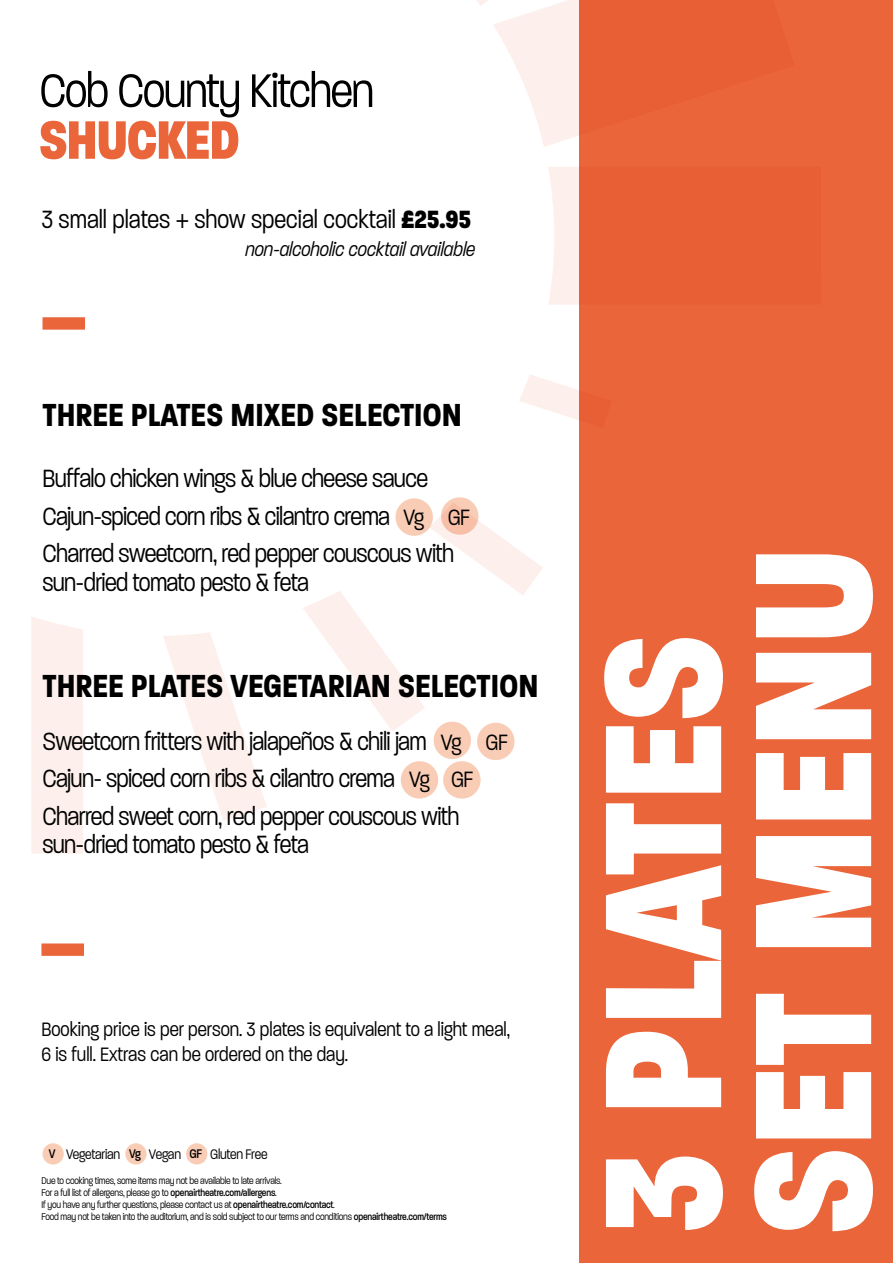
<style>
.page{position:relative;width:893px;height:1263px;background:#fff}
.page>*{position:absolute;margin:0;border:0;box-sizing:border-box;transform-origin:0 0}
.t1{font:800 180px/150px "Paralucent Condensed";color:#fff}
.t2{font:800 58.5px "Paralucent Condensed";letter-spacing:-.025em;color:#ea653a}
.t3{font:300 51px "Paralucent Condensed";letter-spacing:-.03em;color:#000}
.t4{font:700 34.5px "Paralucent Condensed";color:#000}
.t5{font:300 27px/37.5px "Paralucent Condensed";letter-spacing:-.025em;color:#000}
.t6{font:300 27px "Paralucent Condensed";color:#000}
.t7{font:300 21px/25.2px "Paralucent Condensed";color:#000}
.t8{font:italic 300 21px "Paralucent Condensed";color:#000}
.t9{font:300 15px "Paralucent Condensed";letter-spacing:-.015em;color:#000}
.t10{font:300 10.5px/12px "Paralucent Condensed";letter-spacing:-.02em;color:#000}
.s1{font-weight:800}
.s2{font-size:24px}
.s3{font-weight:500;font-size:13.5px}
.s4{font-weight:500}
</style>
<div class="page">
<div style="left:395px;top:498px;width:38px;height:38px;background:#f9ccb5;border-radius:50%"></div>
<div style="left:441px;top:497px;width:37px;height:38px;background:#f9ccb5;border-radius:50%"></div>
<div style="left:580px;top:0;width:313px;height:1263px;background:#ea653a"></div>
<div style="left:443px;top:761px;width:38px;height:38px;background:#f9ccb5;border-radius:50%"></div>
<div style="left:401px;top:761px;width:37px;height:38px;background:#f9ccb5;border-radius:50%"></div>
<div style="left:434px;top:722px;width:37px;height:37px;background:#f9ccb5;border-radius:50%"></div>
<div style="left:477px;top:723px;width:37px;height:37px;background:#f9ccb5;border-radius:50%"></div>
<div style="left:31px;top:617px;width:52px;height:237px;background:#fdefeb"></div>
<svg style="left:303px;top:502px;width:240px;height:229px"></svg>
<svg style="left:519px;top:374px;width:61px;height:54px"></svg>
<svg style="left:163px;top:632px;width:104px;height:189px"></svg>
<svg style="left:477px;top:0;width:103px;height:147px"></svg>
<svg style="left:548px;top:167px;width:32px;height:138px;background:#fcece7"></svg>
<div style="left:43px;top:317px;width:42px;height:13px;background:#ea653a"></div>
<div style="left:41px;top:943px;width:43px;height:13px;background:#ea653a"></div>
<div style="left:43px;top:1143px;width:21px;height:21px;background:#f9ccb5;border-radius:50%"></div>
<div style="left:125px;top:1143px;width:22px;height:21px;background:#f9ccb5;border-radius:50%"></div>
<div style="left:186px;top:1143px;width:21px;height:21px;background:#f9ccb5;border-radius:50%"></div>
<h3 class="t3" style="left:39px;top:62px;width:336px">Cob County Kitchen</h3>
<h2 class="t2" style="left:39px;top:105px;width:202px">SHUCKED</h2>
<h3 class="t6" style="left:41px;top:204px;width:431px">3 small plates + show special cocktail <span class="s1">£25.95</span></h3>
<h3 class="t8" style="left:245px;top:237px;width:231px">non-alcoholic cocktail available</h3>
<h3 class="t4" style="left:43px;top:394px;width:421px">THREE PLATES MIXED SELECTION</h3>
<h3 class="t5" style="left:43px;top:460px;width:429px">Buffalo chicken wings &amp; blue cheese sauce<br>Cajun-spiced corn ribs &amp; cilantro crema <span class="s2">Vg GF<br></span>Charred sweetcorn, red pepper couscous with</h3>
<h3 class="t5" style="left:43px;top:563px;width:268px">sun-dried tomato pesto &amp; feta</h3>
<h3 class="t4" style="left:43px;top:666px;width:497px">THREE PLATES VEGETARIAN SELECTION</h3>
<h3 class="t5" style="left:43px;top:723px;width:467px">Sweetcorn fritters with jalapeños &amp; chili jam <span class="s2">Vg GF<br></span>Cajun- spiced corn ribs &amp; cilantro crema <span class="s2">Vg GF<br></span>Charred sweet corn, red pepper couscous with</h3>
<h3 class="t5" style="left:43px;top:826px;width:268px">sun-dried tomato pesto &amp; feta</h3>
<h3 class="t7" style="left:41px;top:1017px;width:470px">Booking price is per person. 3 plates is equivalent to a light meal,<br>6 is full. Extras can be ordered on the day.</h3>
<h3 class="t9" style="left:49px;top:1146px;width:220px"><span class="s3">V</span> Vegetarian <span class="s3">Vg</span> Vegan <span class="s3">GF</span> Gluten Free</h3>
<p class="t10" style="left:41px;top:1175px;width:407px">Due to cooking times, some items may not be available to late arrivals.<br>For a full list of allergens, please go to <span class="s4">openairtheatre.com/allergens</span>.<br>If you have any further questions, please contact us at <span class="s4">openairtheatre.com/contact</span>.<br>Food may not be taken into the auditorium, and is sold subject to our terms and conditions <span class="s4">openairtheatre.com/terms</span></p>
<h1 class="t1" style="left:588px;top:1234px;width:688px;rotate:-90deg">3 PLATES<br>SET MENU</h1>
</div>
